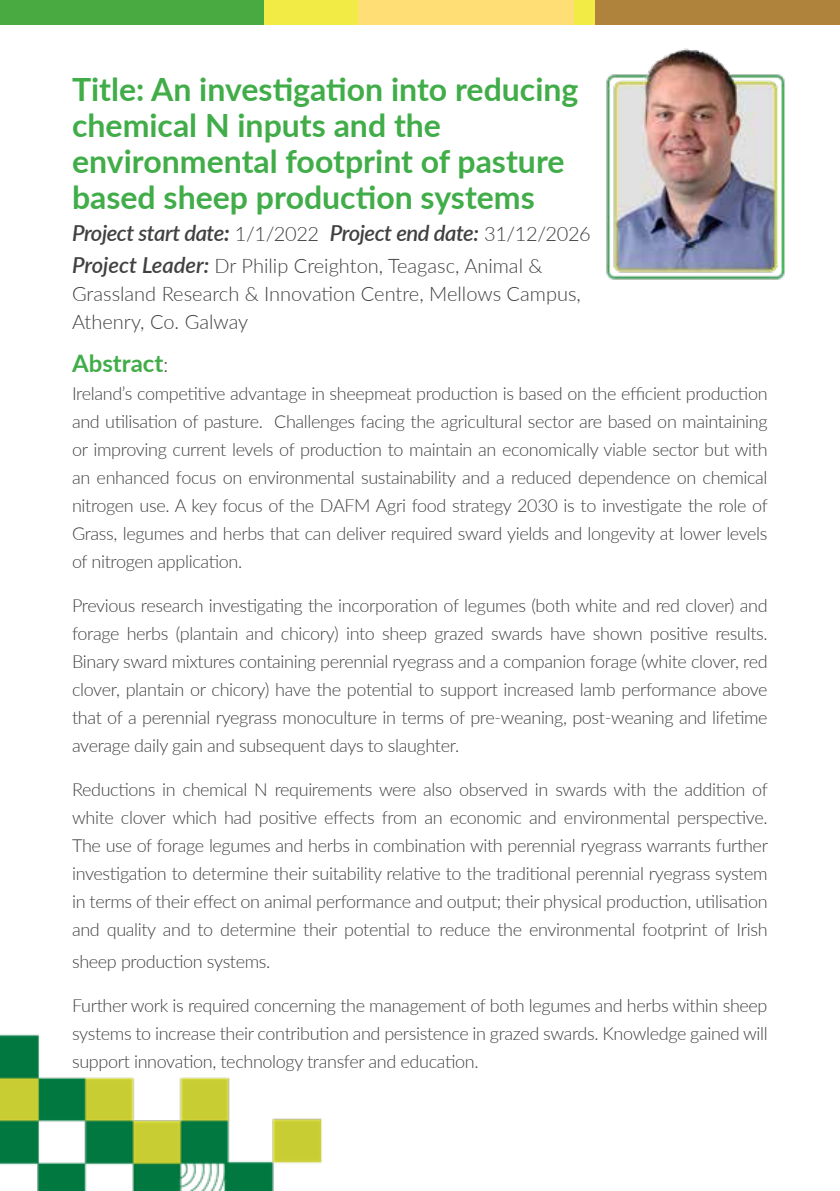
<style>
.page{position:relative;width:840px;height:1191px;background:#fff}
.page>*{position:absolute;margin:0;border:0;box-sizing:border-box;transform-origin:0 0}
.t1{font:700 32px/36px "Lato";color:#41ad49}
.t2{font:700 24px "Lato";color:#41ad49}
.t3{font:italic 600 22px "Lato";letter-spacing:-.02em;color:#414042}
.t4{font:300 20px/28px "Lato";color:#414042}
.t5{font:300 18px/28px "Lato";letter-spacing:-.02em;color:#414042;text-align:justify}
.s1{font-weight:700}
.s2{font-weight:300;font-style:normal;font-size:20px}
.s3{font-weight:600;font-style:italic;font-size:22px}
.s4{font-weight:300;font-size:20px;color:#414042}
</style>
<div class="page">
<img style="left:0;top:24px;width:839px;height:1167px">
<div style="left:0;top:0;width:264px;height:24px;background:#49aa42"></div>
<div style="left:357px;top:0;width:217px;height:24px;background:#ffde75"></div>
<div style="left:264px;top:0;width:93px;height:24px;background:#f2eb46"></div>
<div style="left:594px;top:0;width:245px;height:24px;background:#af833b"></div>
<div style="left:574px;top:0;width:20px;height:24px;background:#f2eb46"></div>
<img style="left:597px;top:45px;width:196px;height:270px">
<h1 class="t1" style="left:72px;top:70px;width:507px">Title: An investigation into reducing chemical N inputs and the environmental footprint of pasture based sheep production systems</h1>
<p class="t3" style="left:72px;top:217px;width:520px">Project start date<span class="s1">:</span> <span class="s2">1/1/2022</span> Project end date: <span class="s2">31/12/2026</span></p>
<p class="t4" style="left:72px;top:251px;width:510px"><span class="s3">Project Leader:</span> Dr Philip Creighton, Teagasc, Animal &amp;<br>Grassland Research &amp; Innovation Centre, Mellows Campus,<br>Athenry, Co. Galway</p>
<h2 class="t2" style="left:72px;top:346px;width:98px">Abstract<span class="s4">:</span></h2>
<p class="t5" style="left:72px;top:379px;width:697px">Ireland’s competitive advantage in sheepmeat production is based on the efficient production and utilisation of pasture. Challenges facing the agricultural sector are based on maintaining or improving current levels of production to maintain an economically viable sector but with an enhanced focus on environmental sustainability and a reduced dependence on chemical nitrogen use. A key focus of the DAFM Agri food strategy 2030 is to investigate the role of Grass, legumes and herbs that can deliver required sward yields and longevity at lower levels of nitrogen application.</p>
<p class="t5" style="left:72px;top:591px;width:696px">Previous research investigating the incorporation of legumes (both white and red clover) and forage herbs (plantain and chicory) into sheep grazed swards have shown positive results.<br>Binary sward mixtures containing perennial ryegrass and a companion forage (white clover, red clover, plantain or chicory) have the potential to support increased lamb performance above that of a perennial ryegrass monoculture in terms of pre-weaning, post-weaning and lifetime average daily gain and subsequent days to slaughter.</p>
<p class="t5" style="left:72px;top:775px;width:697px">Reductions in chemical N requirements were also observed in swards with the addition of white clover which had positive effects from an economic and environmental perspective.<br>The use of forage legumes and herbs in combination with perennial ryegrass warrants further investigation to determine their suitability relative to the traditional perennial ryegrass system in terms of their effect on animal performance and output; their physical production, utilisation and quality and to determine their potential to reduce the environmental footprint of Irish</p>
<p class="t5" style="left:72px;top:947px;width:200px">sheep production systems.</p>
<p class="t5" style="left:72px;top:991px;width:696px">Further work is required concerning the management of both legumes and herbs within sheep systems to increase their contribution and persistence in grazed swards. Knowledge gained will support innovation, technology transfer and education.</p>
</div>
